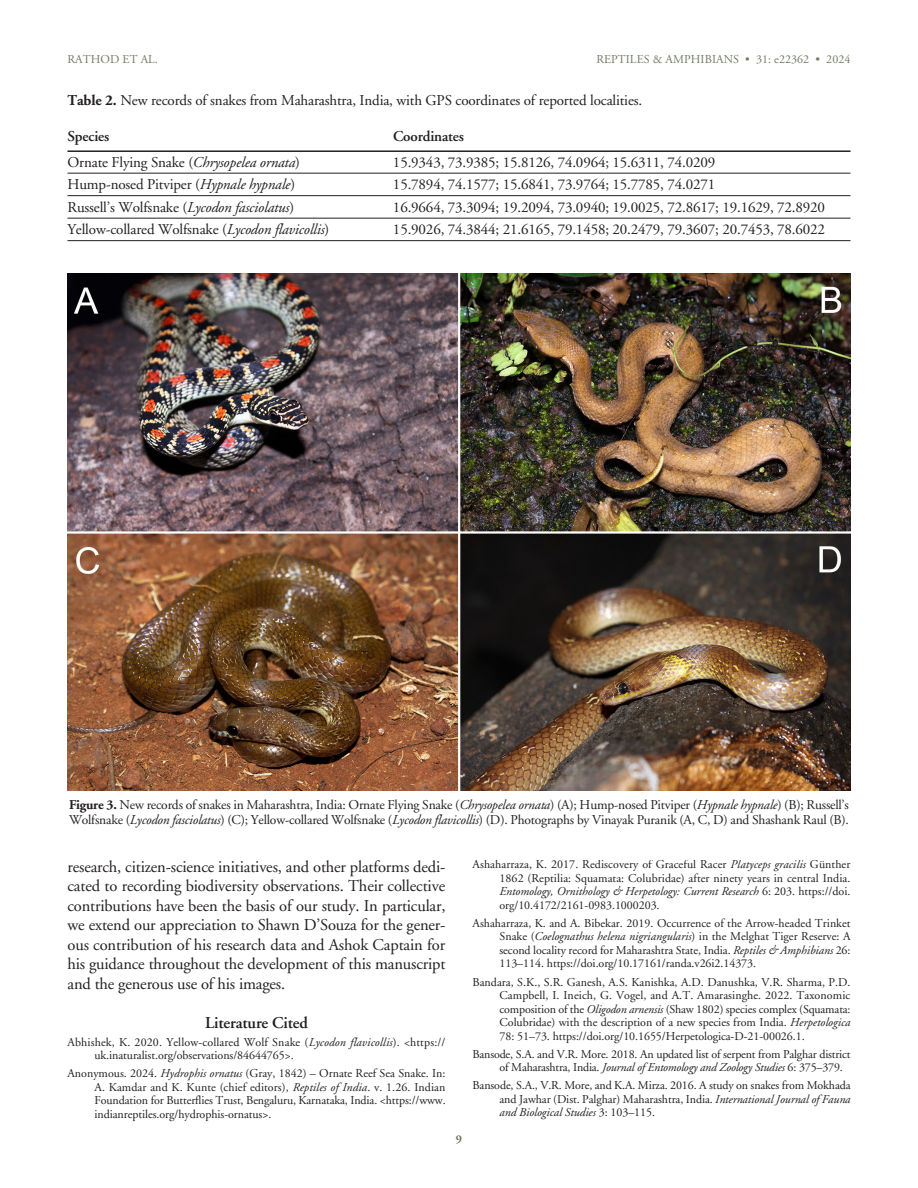
<style>
.page{position:relative;width:918px;height:1188px;background:#fff}
.page>*{position:absolute;margin:0;border:0;box-sizing:border-box;transform-origin:0 0}
.TEXT__1st_P{font:16.5px/19.5px "Adobe Garamond";letter-spacing:-.01em;color:#231f20;text-align:justify}
.SUBhead{font:600 16.5px "Adobe Garamond";letter-spacing:-.01em;color:#231f20}
.Table_text{font:15px "Adobe Garamond";letter-spacing:-.01em;color:#231f20}
.Table_title{font:15px "Adobe Garamond";letter-spacing:-.01em;color:#231f20}
.Table_head{font:600 15px "Adobe Garamond";letter-spacing:-.01em;color:#231f20}
.Figure_Caption{font:13.5px/15px "Adobe Garamond";letter-spacing:-.015em;color:#231f20}
.Lit_Cited{font:12px/13.5px "Adobe Garamond";letter-spacing:-.005em;color:#231f20;text-align:justify}
.t1{font:12px "Adobe Garamond";letter-spacing:.005em;color:#717a60}
.t2{font:700 12px "Adobe Garamond";color:#717a60}
.s1{font-weight:700}
.s2{font-style:italic}
</style>
<div class="page">
<hr style="left:68px;top:150px;width:782px;height:2px;background:#231f20">
<hr style="left:68px;top:173px;width:782px;height:1px;background:#231f20">
<hr style="left:68px;top:195px;width:782px;height:1px;background:#231f20">
<hr style="left:68px;top:218px;width:782px;height:1px;background:#231f20">
<hr style="left:68px;top:240px;width:782px;height:1px;background:#231f20">
<img style="left:68px;top:273px;width:782px;height:518px">
<p class="t1" style="left:68px;top:53px;width:92px">RATHOD ET AL.</p>
<p class="t1" style="left:596px;top:53px;width:256px">REPTILES &amp; AMPHIBIANS • 31: e22362 • 2024</p>
<p class="Table_title" style="left:68px;top:93px;width:576px"><span class="s1">Table 2.</span> New records of snakes from Maharashtra, India, with GPS coordinates of reported localities.</p>
<p class="Table_head" style="left:68px;top:128px;width:43px">Species</p>
<p class="Table_head" style="left:393px;top:128px;width:73px">Coordinates</p>
<p class="Table_text" style="left:68px;top:154px;width:234px">Ornate Flying Snake (<span class="s2">Chrysopelea ornata</span>)</p>
<p class="Table_text" style="left:393px;top:154px;width:324px">15.9343, 73.9385; 15.8126, 74.0964; 15.6311, 74.0209</p>
<p class="Table_text" style="left:68px;top:177px;width:229px">Hump-nosed Pitviper (<span class="s2">Hypnale hypnale</span>)</p>
<p class="Table_text" style="left:393px;top:177px;width:324px">15.7894, 74.1577; 15.6841, 73.9764; 15.7785, 74.0271</p>
<p class="Table_text" style="left:68px;top:199px;width:228px">Russell’s Wolfsnake (<span class="s2">Lycodon fasciolatus</span>)</p>
<p class="Table_text" style="left:393px;top:199px;width:434px">16.9664, 73.3094; 19.2094, 73.0940; 19.0025, 72.8617; 19.1629, 72.8920</p>
<p class="Table_text" style="left:68px;top:222px;width:263px">Yellow-collared Wolfsnake (<span class="s2">Lycodon flavicollis</span>)</p>
<p class="Table_text" style="left:393px;top:222px;width:434px">15.9026, 74.3844; 21.6165, 79.1458; 20.2479, 79.3607; 20.7453, 78.6022</p>
<p class="Figure_Caption" style="left:69px;top:797px;width:782px"><span class="s1">Figure 3.</span> New records of snakes in Maharashtra, India: Ornate Flying Snake (<span class="s2">Chrysopelea ornata</span>) (A); Hump-nosed Pitviper (<span class="s2">Hypnale hypnale</span>) (B); Russell’s<br>Wolfsnake (<span class="s2">Lycodon fasciolatus</span>) (C); Yellow-collared Wolfsnake (<span class="s2">Lycodon flavicollis</span>) (D). Photographs by Vinayak Puranik (A, C, D) and Shashank Raul (B).</p>
<p class="TEXT__1st_P" style="left:68px;top:857px;width:380px">research, citizen-science initiatives, and other platforms dedi&shy;cated to recording biodiversity observations. Their collective contributions have been the basis of our study. In particular, we extend our appreciation to Shawn D’Souza for the gener&shy;ous contribution of his research data and Ashok Captain for his guidance throughout the development of this manuscript and the generous use of his images.</p>
<p class="SUBhead" style="left:205px;top:1013px;width:104px">Literature Cited</p>
<p class="Lit_Cited" style="left:94px;top:1036px;width:352px;text-indent:-27px">Abhishek, K. 2020. Yellow-collared Wolf Snake (<span class="s2">Lycodon flavicollis</span>). &lt;https:// uk.inaturalist.org/observations/84644765&gt;.</p>
<p class="Lit_Cited" style="left:94px;top:1067px;width:353px;text-indent:-27px">Anonymous. 2024. <span class="s2">Hydrophis ornatus</span> (Gray, 1842) – Ornate Reef Sea Snake. In:<br>A. Kamdar and K. Kunte (chief editors), <span class="s2">Reptiles of India</span>. v. 1.26. Indian Foundation for Butterflies Trust, Bengaluru, Karnataka, India. &lt;https://www. indianreptiles.org/hydrophis-ornatus&gt;.</p>
<p class="t2" style="left:456px;top:1132px;width:8px">9</p>
<p class="Lit_Cited" style="left:500px;top:858px;width:352px;text-indent:-27px">Ashaharraza, K. 2017. Rediscovery of Graceful Racer <span class="s2">Platyceps gracilis</span> Günther 1862 (Reptilia: Squamata: Colubridae) after ninety years in central India.<br><span class="s2">Entomology, Ornithology &amp; Herpetology: Current Research</span> 6: 203. https://doi. org/10.4172/2161-0983.1000203.</p>
<p class="Lit_Cited" style="left:500px;top:917px;width:353px;text-indent:-27px">Ashaharraza, K. and A. Bibekar. 2019. Occurrence of the Arrow-headed Trinket Snake (<span class="s2">Coelognathus helena nigriangularis</span>) in the Melghat Tiger Reserve: A second locality record for Maharashtra State, India. <span class="s2">Reptiles &amp; Amphibians</span> 26:<br>113–114. https://doi.org/10.17161/randa.v26i2.14373.</p>
<p class="Lit_Cited" style="left:500px;top:975px;width:353px;text-indent:-27px">Bandara, S.K., S.R. Ganesh, A.S. Kanishka, A.D. Danushka, V.R. Sharma, P.D.<br>Campbell, I. Ineich, G. Vogel, and A.T. Amarasinghe. 2022. Taxonomic composition of the <span class="s2">Oligodon arnensis</span> (Shaw 1802) species complex (Squamata:<br>Colubridae) with the description of a new species from India. <span class="s2">Herpetologica </span>78: 51–73. https://doi.org/10.1655/Herpetologica-D-21-00026.1.</p>
<p class="Lit_Cited" style="left:500px;top:1047px;width:353px;text-indent:-27px">Bansode, S.A. and V.R. More. 2018. An updated list of serpent from Palghar district of Maharashtra, India. <span class="s2">Journal of Entomology and Zoology Studies</span> 6: 375–379.</p>
<p class="Lit_Cited" style="left:500px;top:1079px;width:353px;text-indent:-27px">Bansode, S.A., V.R. More, and K.A. Mirza. 2016. A study on snakes from Mokhada and Jawhar (Dist. Palghar) Maharashtra, India. <span class="s2">International Journal of Fauna and Biological Studies</span> 3: 103–115.</p>
</div>
